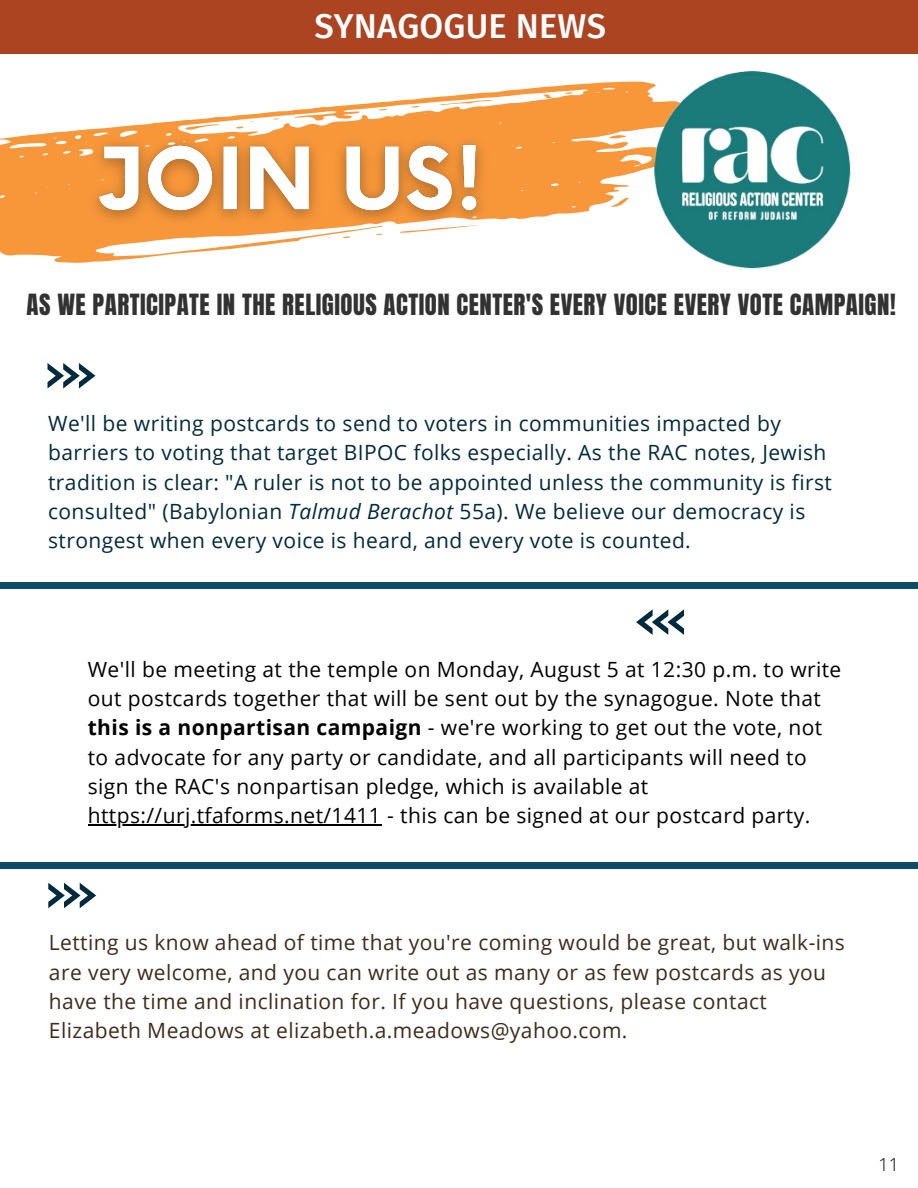
<style>
.page{position:relative;width:918px;height:1188px;background:#fff}
.page>*{position:absolute;margin:0;border:0;box-sizing:border-box;transform-origin:0 0}
.t1{font:500 34.5px "Fira Sans";letter-spacing:.005em;color:#fff}
.t2{font:24.9px "Anton";letter-spacing:.02em;color:#323232}
.t3{font:21px/29.2px "Open Sans";letter-spacing:.02em;color:#000}
.t4{font:21px/29.2px "Open Sans";letter-spacing:.02em;color:#022a3d}
.t5{font:21px/29.2px "Open Sans";letter-spacing:.02em;color:#402b1b}
.t6{font:300 18px "Open Sans";color:#000}
.s1{font-style:italic}
.s2{font-weight:700}
</style>
<div class="page">
<svg style="left:0;top:81px;width:623px;height:182px"></svg>
<svg style="left:610px;top:198px;width:13px;height:9px"></svg>
<svg style="left:609px;top:134px;width:14px;height:5px"></svg>
<svg style="left:343px;top:236px;width:8px;height:2px"></svg>
<svg style="left:185px;top:124px;width:35px;height:2px"></svg>
<svg style="left:439px;top:99px;width:53px;height:7px"></svg>
<svg style="left:543px;top:94px;width:10px;height:5px"></svg>
<svg style="left:378px;top:109px;width:10px;height:2px"></svg>
<svg style="left:411px;top:106px;width:9px;height:2px"></svg>
<svg style="left:565px;top:92px;width:8px;height:2px"></svg>
<svg style="left:273px;top:118px;width:6px;height:2px"></svg>
<svg style="left:236px;top:121px;width:19px;height:5px"></svg>
<img style="left:78px;top:126px;width:420px;height:109px">
<svg style="left:636px;top:609px;width:48px;height:26px"></svg>
<div style="left:0;top:583px;width:918px;height:6px;background:#0f4a66"></div>
<svg style="left:48px;top:363px;width:47px;height:26px"></svg>
<img style="left:623px;top:71px;width:228px;height:198px">
<hr style="left:88px;top:824px;width:293px;height:1px;background:#000">
<svg style="left:48px;top:883px;width:48px;height:25px"></svg>
<div style="left:0;top:863px;width:918px;height:6px;background:#0f4a66"></div>
<div style="left:0;top:0;width:918px;height:54px;background:#ac4422"></div>
<p class="t1" style="left:314px;top:6px;width:293px">SYNAGOGUE NEWS</p>
<h2 class="t2" style="left:27px;top:286px;width:871px">AS WE PARTICIPATE IN THE RELIGIOUS ACTION CENTER'S EVERY VOICE EVERY VOTE CAMPAIGN!</h2>
<p class="t4" style="left:48px;top:408px;width:785px">We'll be writing postcards to send to voters in communities impacted by barriers to voting that target BIPOC folks especially. As the RAC notes, Jewish tradition is clear: "A ruler is not to be appointed unless the community is first consulted" (Babylonian <span class="s1">Talmud Berachot</span> 55a). We believe our democracy is strongest when every voice is heard, and every vote is counted.</p>
<h3 class="t3" style="left:88px;top:654px;width:755px">We'll be meeting at the temple on Monday, August 5 at 12:30 p.m. to write out postcards together that will be sent out by the synagogue. Note that <span class="s2">this is a nonpartisan campaign</span> - we're working to get out the vote, not to advocate for any party or candidate, and all participants will need to sign the RAC's nonpartisan pledge, which is available at</h3>
<p class="t3" style="left:88px;top:800px;width:724px">https://urj.tfaforms.net/1411 - this can be signed at our postcard party.</p>
<p class="t5" style="left:49px;top:928px;width:798px">Letting us know ahead of time that you're coming would be great, but walk-ins are very welcome, and you can write out as many or as few postcards as you have the time and inclination for. If you have questions, please contact Elizabeth Meadows at elizabeth.a.meadows@yahoo.com.</p>
<p class="t6" style="left:878px;top:1152px;width:22px">11</p>
</div>
